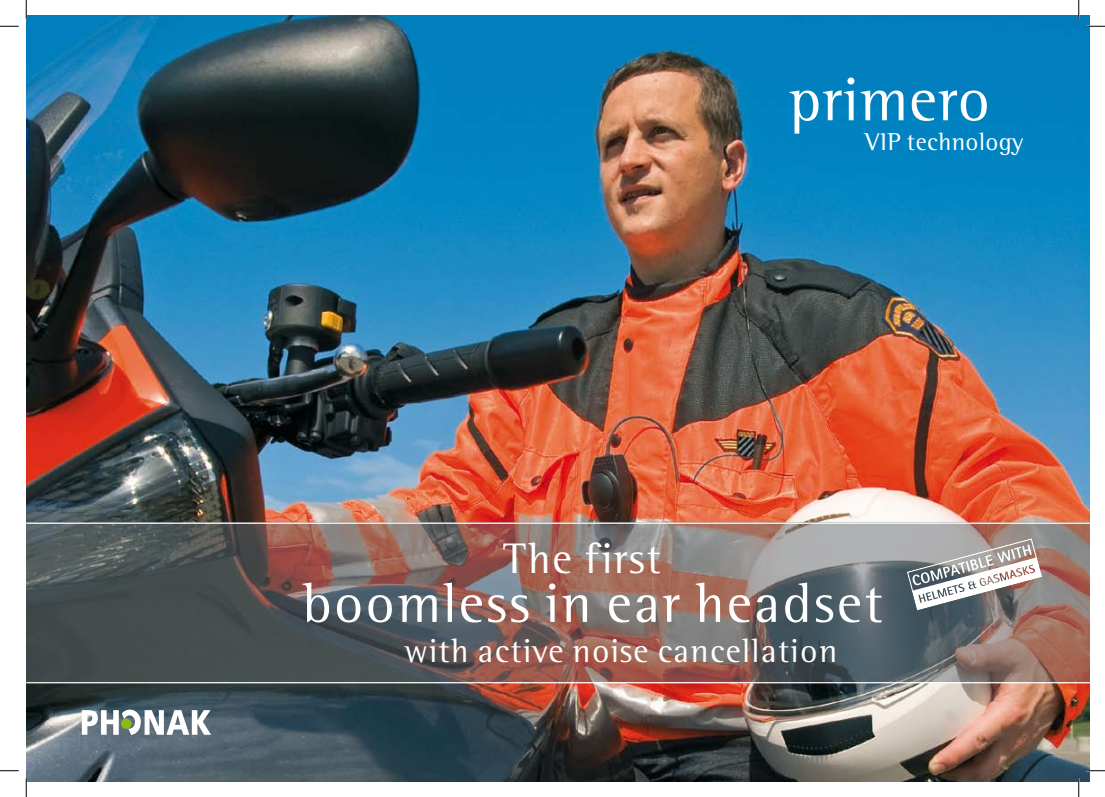
<style>
.page{position:relative;width:1105px;height:797px;background:#fff}
.page>*{position:absolute;margin:0;border:0;box-sizing:border-box;transform-origin:0 0}
.t1{font:62.5px "Rotis Semi Serif";letter-spacing:.015em;color:#fff}
.t2{font:56.25px "Rotis Semi Serif";letter-spacing:.04em;color:#fff}
.t3{font:43.75px "Rotis Semi Serif";letter-spacing:.04em;color:#fff}
.t4{font:33.75px "Rotis Semi Serif";letter-spacing:.04em;color:#fff}
.t5{font:25px "Rotis Semi Serif";letter-spacing:.015em;color:#fff}
</style>
<div class="page">
<img style="left:26px;top:16px;width:1063px;height:765px">
<svg style="left:26px;top:524px;width:1063px;height:158px;background:#706462"></svg>
<hr style="left:26px;top:522px;width:1063px;height:2px;background:#fff">
<hr style="left:26px;top:682px;width:1063px;height:1px;background:#fff">
<svg style="left:82px;top:709px;width:129px;height:26px"></svg>
<svg style="left:907px;top:538px;width:135px;height:72px"></svg>
<svg style="left:0;top:25px;width:19px;height:2px"></svg>
<svg style="left:1086px;top:25px;width:19px;height:2px"></svg>
<svg style="left:0;top:770px;width:19px;height:1px"></svg>
<svg style="left:1086px;top:770px;width:19px;height:1px"></svg>
<svg style="left:25px;top:0;width:2px;height:19px"></svg>
<svg style="left:25px;top:778px;width:2px;height:19px"></svg>
<svg style="left:1078px;top:0;width:1px;height:19px"></svg>
<svg style="left:1078px;top:778px;width:1px;height:19px"></svg>
<h1 class="t1" style="left:789px;top:63px;width:202px">primero</h1>
<p class="t5" style="left:865px;top:127px;width:160px">VIP technology</p>
<p class="t3" style="left:503px;top:533px;width:160px">The first</p>
<h2 class="t2" style="left:303px;top:570px;width:582px">boomless in ear headset</h2>
<p class="t4" style="left:404px;top:630px;width:434px">with active noise cancellation</p>
</div>
